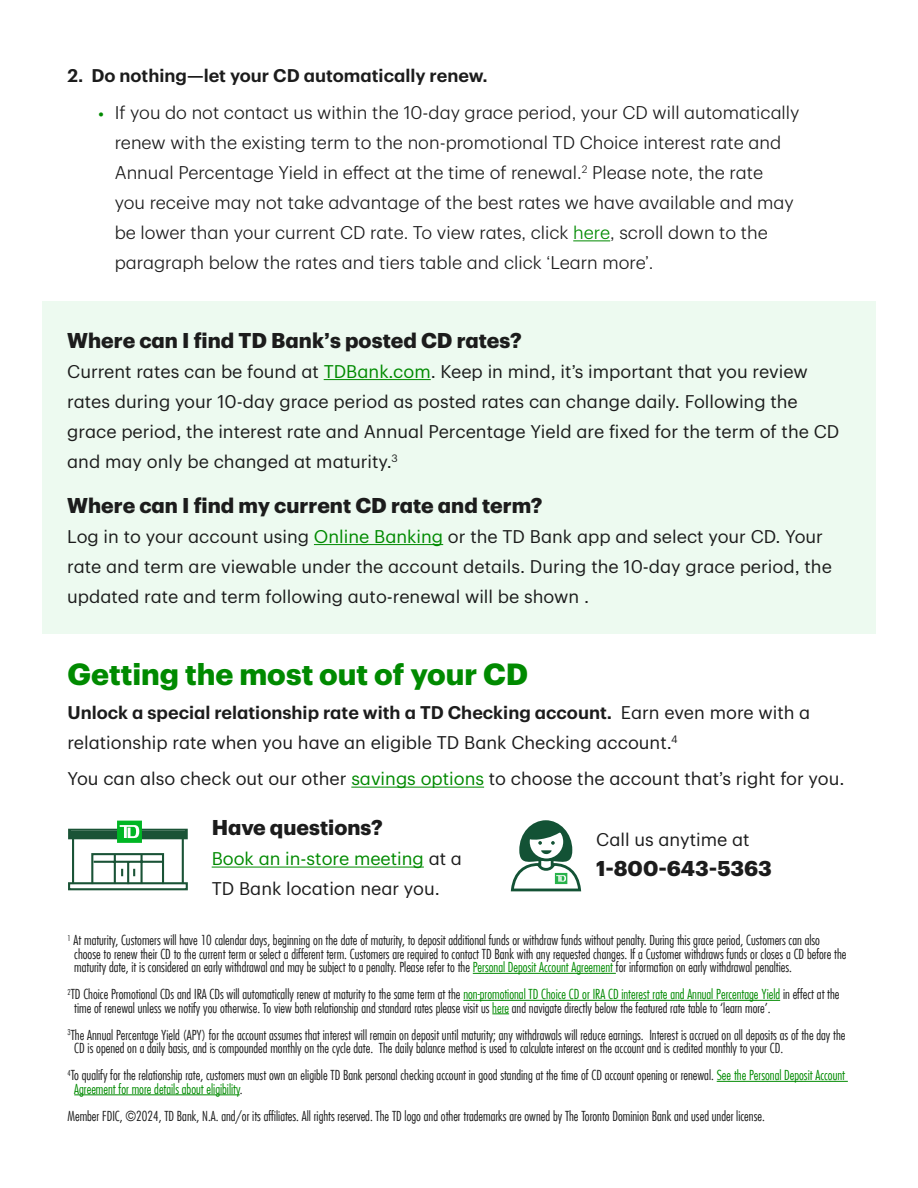
<style>
.page{position:relative;width:918px;height:1188px;background:#fff}
.page>*{position:absolute;margin:0;border:0;box-sizing:border-box;transform-origin:0 0}
.Heading_1{font:700 30px "TD Graphik";color:#008a00}
.Heading_2{font:700 21px "TD Graphik";color:#1c1c1c}
.Paragraph_Style_1{font:700 21px "TD Graphik";color:#1c1c1c}
.Paragraph_Style_1-2{font:18px/30px "TD Graphik";color:#1c1c1c}
.List_Style{font:300 18px/30px "TD Graphik";color:#1c1c1c}
.Heading_3{font:600 18px "TD Graphik";color:#1c1c1c}
.Paragraph_Style_1-3{font:18px "TD Graphik";color:#008a00}
.Disclosures{font:300 condensed 13.5px/13.5px "Futura LT";color:#1c1c1c}
.s1{font-weight:600;font-size:15px;color:#008a00}
.s2{color:#008a00}
.s3{font-weight:600}
.s4{color:#1c1c1c}
</style>
<div class="page">
<div style="left:42px;top:301px;width:834px;height:333px;background:#edfaf0"></div>
<hr style="left:324px;top:379px;width:107px;height:1px;background:#008a00">
<hr style="left:314px;top:544px;width:129px;height:1px;background:#008a00">
<hr style="left:351px;top:787px;width:133px;height:1px;background:#008a00">
<hr style="left:473px;top:973px;width:143px;height:1px;background:#008a00">
<hr style="left:463px;top:1000px;width:317px;height:1px;background:#008a00">
<svg style="left:492px;top:1014px;width:17px;height:1px"></svg>
<hr style="left:717px;top:1081px;width:131px;height:1px;background:#008a00">
<hr style="left:74px;top:1095px;width:166px;height:1px;background:#008a00">
<div style="left:70px;top:831px;width:116px;height:7px;background:#1a5336"></div>
<div style="left:68px;top:829px;width:120px;height:10px;border:2px solid #1a5336"></div>
<hr style="left:72px;top:838px;width:2px;height:46px;background:#1a5336">
<hr style="left:182px;top:838px;width:2px;height:46px;background:#1a5336">
<div style="left:68px;top:882px;width:120px;height:8px;border:2px solid #1a5336"></div>
<svg style="left:117px;top:821px;width:25px;height:22px"></svg>
<div style="left:91px;top:853px;width:73px;height:32px;border:2px solid #1a5336"></div>
<hr style="left:94px;top:861px;width:69px;height:2px;background:#1a5336">
<hr style="left:114px;top:855px;width:2px;height:29px;background:#1a5336">
<hr style="left:141px;top:855px;width:2px;height:29px;background:#1a5336">
<hr style="left:127px;top:862px;width:2px;height:22px;background:#1a5336">
<svg style="left:121px;top:869px;width:2px;height:7px"></svg>
<svg style="left:133px;top:869px;width:2px;height:7px"></svg>
<hr style="left:212px;top:867px;width:212px;height:1px;background:#008a00">
<svg style="left:511px;top:820px;width:70px;height:71px"></svg>
<hr style="left:573px;top:240px;width:37px;height:1px;background:#008a00">
<h3 class="Heading_3" style="left:68px;top:62px;width:422px">2. Do nothing—let your CD automatically renew.</h3>
<p class="List_Style" style="left:115px;top:96px;width:686px;text-indent:-16px"><span class="s1">•</span> If you do not contact us within the 10-day grace period, your CD will automatically renew with the existing term to the non-promotional TD Choice interest rate and Annual Percentage Yield in effect at the time of renewal.<sup>2</sup> Please note, the rate<br>you receive may not take advantage of the best rates we have available and may be lower than your current CD rate. To view rates, click <span class="s2">here</span>, scroll down to the paragraph below the rates and tiers table and click ‘Learn more’.</p>
<h2 class="Heading_2" style="left:67px;top:324px;width:456px">Where can I find TD Bank’s posted CD rates?</h2>
<p class="Paragraph_Style_1-2" style="left:67px;top:355px;width:774px">Current rates can be found at <span class="s2">TDBank.com</span>. Keep in mind, it’s important that you review rates during your 10-day grace period as posted rates can change daily. Following the grace period, the interest rate and Annual Percentage Yield are fixed for the term of the CD and may only be changed at maturity.<sup>3</sup></p>
<h2 class="Heading_2" style="left:67px;top:489px;width:477px">Where can I find my current CD rate and term?</h2>
<p class="Paragraph_Style_1-2" style="left:67px;top:520px;width:766px">Log in to your account using <span class="s2">Online Banking</span> or the TD Bank app and select your CD. Your rate and term are viewable under the account details. During the 10-day grace period, the updated rate and term following auto-renewal will be shown .</p>
<h1 class="Heading_1" style="left:68px;top:651px;width:462px">Getting the most out of your CD</h1>
<p class="Paragraph_Style_1-2" style="left:68px;top:696px;width:744px"><span class="s3">Unlock a special relationship rate with a TD Checking account.</span> Earn even more with a relationship rate when you have an eligible TD Bank Checking account.<sup>4</sup></p>
<p class="Paragraph_Style_1-2" style="left:68px;top:762px;width:778px">You can also check out our other <span class="s2">savings options</span> to choose the account that’s right for you.</p>
<p class="Paragraph_Style_1" style="left:212px;top:811px;width:173px">Have questions?</p>
<p class="Paragraph_Style_1-3" style="left:212px;top:845px;width:252px">Book an in-store meeting <span class="s4">at a</span></p>
<p class="Paragraph_Style_1-2" style="left:212px;top:872px;width:230px">TD Bank location near you.</p>
<p class="Paragraph_Style_1-2" style="left:596px;top:823px;width:155px">Call us anytime at</p>
<p class="Paragraph_Style_1" style="left:596px;top:852px;width:177px">1-800-643-5363</p>
<p class="Disclosures" style="left:74px;top:933px;width:774px;text-indent:-7px"><sup>1</sup> At maturity, Customers will have 10 calendar days, beginning on the date of maturity, to deposit additional funds or withdraw funds without penalty. During this grace period, Customers can also choose to renew their CD to the current term or select a different term. Customers are required to contact TD Bank with any requested changes. If a Customer withdraws funds or closes a CD before the maturity date, it is considered an early withdrawal and may be subject to a penalty. Please refer to the <span class="s2">Personal Deposit Account Agreement</span> for information on early withdrawal penalties.</p>
<p class="Disclosures" style="left:74px;top:987px;width:767px;text-indent:-7px"><sup>2</sup>TD Choice Promotional CDs and IRA CDs will automatically renew at maturity to the same term at the <span class="s2">non-promotional TD Choice CD or IRA CD interest rate and Annual Percentage Yield</span> in effect at the time of renewal unless we notify you otherwise. To view both relationship and standard rates please visit us <span class="s2">here</span> and navigate directly below the featured rate table to ‘learn more’.</p>
<p class="Disclosures" style="left:74px;top:1028px;width:773px;text-indent:-7px"><sup>3</sup>The Annual Percentage Yield (APY) for the account assumes that interest will remain on deposit until maturity; any withdrawals will reduce earnings. Interest is accrued on all deposits as of the day the<br>CD is opened on a daily basis, and is compounded monthly on the cycle date. The daily balance method is used to calculate interest on the account and is credited monthly to your CD.</p>
<p class="Disclosures" style="left:74px;top:1068px;width:772px;text-indent:-7px"><sup>4</sup>To qualify for the relationship rate, customers must own an eligible TD Bank personal checking account in good standing at the time of CD account opening or renewal. <span class="s2">See the Personal Deposit Account<br>Agreement for more details about eligibility</span>.</p>
<p class="Disclosures" style="left:68px;top:1109px;width:699px">Member FDIC, ©2024, TD Bank, N.A. and/or its affiliates. All rights reserved. The TD logo and other trademarks are owned by The Toronto Dominion Bank and used under license.</p>
</div>
